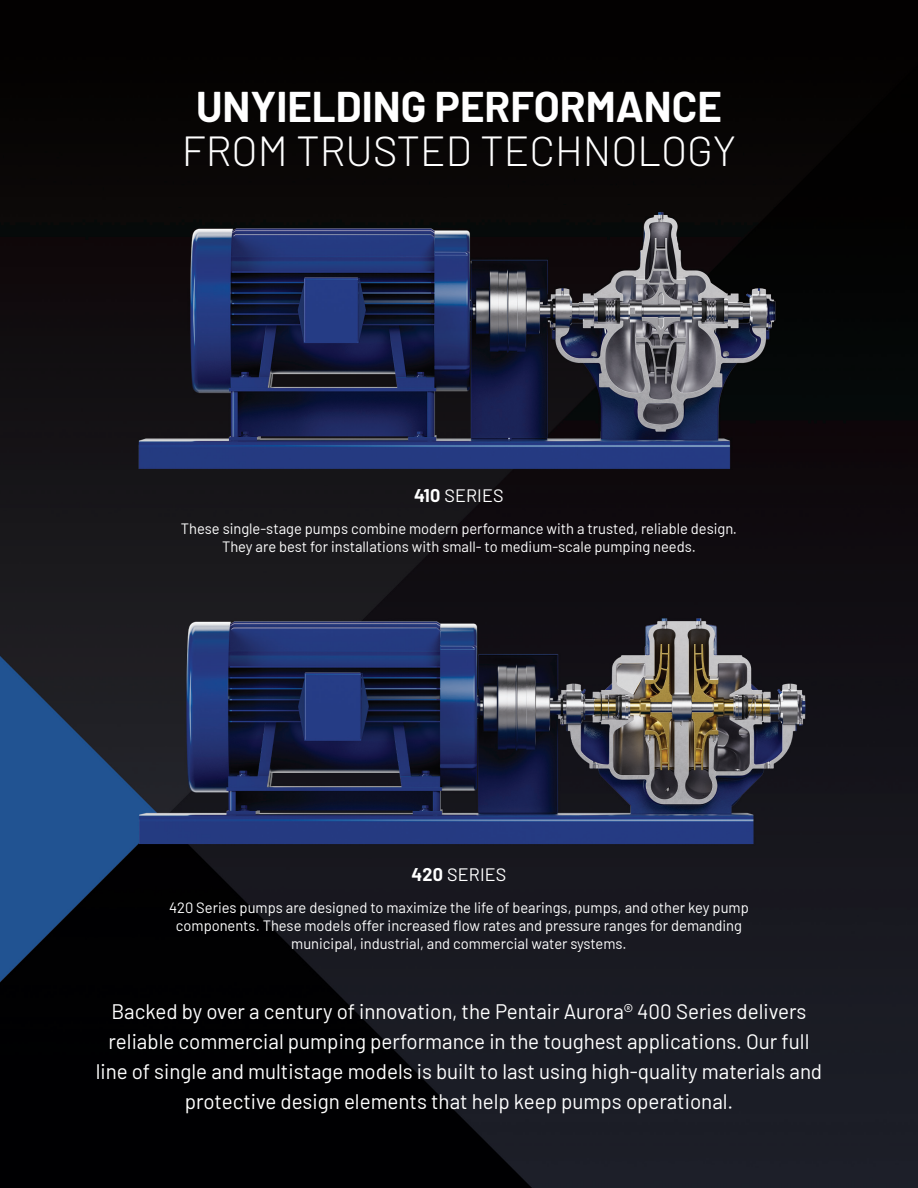
<style>
.page{position:relative;width:918px;height:1188px;background:#fff}
.page>*{position:absolute;margin:0;border:0;box-sizing:border-box;transform-origin:0 0}
.t1{font:700 42px "Barlow";color:#fff}
.t2{font:300 42px "Barlow";color:#fff}
.Body_text{font:21px/30px "Barlow";color:#fff;text-align:center}
.Primary_Heading{font:18px "Barlow";letter-spacing:.01em;color:#fff}
.t3{font:15px/18px "Barlow";color:#fff;text-align:center}
.s1{font-weight:700}
</style>
<div class="page">
<img style="left:0;top:0;width:918px;height:1188px">
<p class="t1" style="left:196px;top:75px;width:527px">UNYIELDING PERFORMANCE</p>
<p class="t2" style="left:182px;top:120px;width:556px">FROM TRUSTED TECHNOLOGY</p>
<p class="Primary_Heading" style="left:414px;top:483px;width:91px"><span class="s1">410</span> SERIES</p>
<p class="t3" style="left:181px;top:519px;width:558px">These single-stage pumps combine modern performance with a trusted, reliable design.<br>They are best for installations with small- to medium-scale pumping needs.</p>
<p class="Primary_Heading" style="left:412px;top:861px;width:96px"><span class="s1">420</span> SERIES</p>
<p class="t3" style="left:169px;top:897px;width:581px">420 Series pumps are designed to maximize the life of bearings, pumps, and other key pump components. These models offer increased flow rates and pressure ranges for demanding municipal, industrial, and commercial water systems.</p>
<p class="Body_text" style="left:96px;top:994px;width:728px">Backed by over a century of innovation, the Pentair Aurora® 400 Series delivers reliable commercial pumping performance in the toughest applications. Our full line of single and multistage models is built to last using high-quality materials and protective design elements that help keep pumps operational.</p>
</div>
